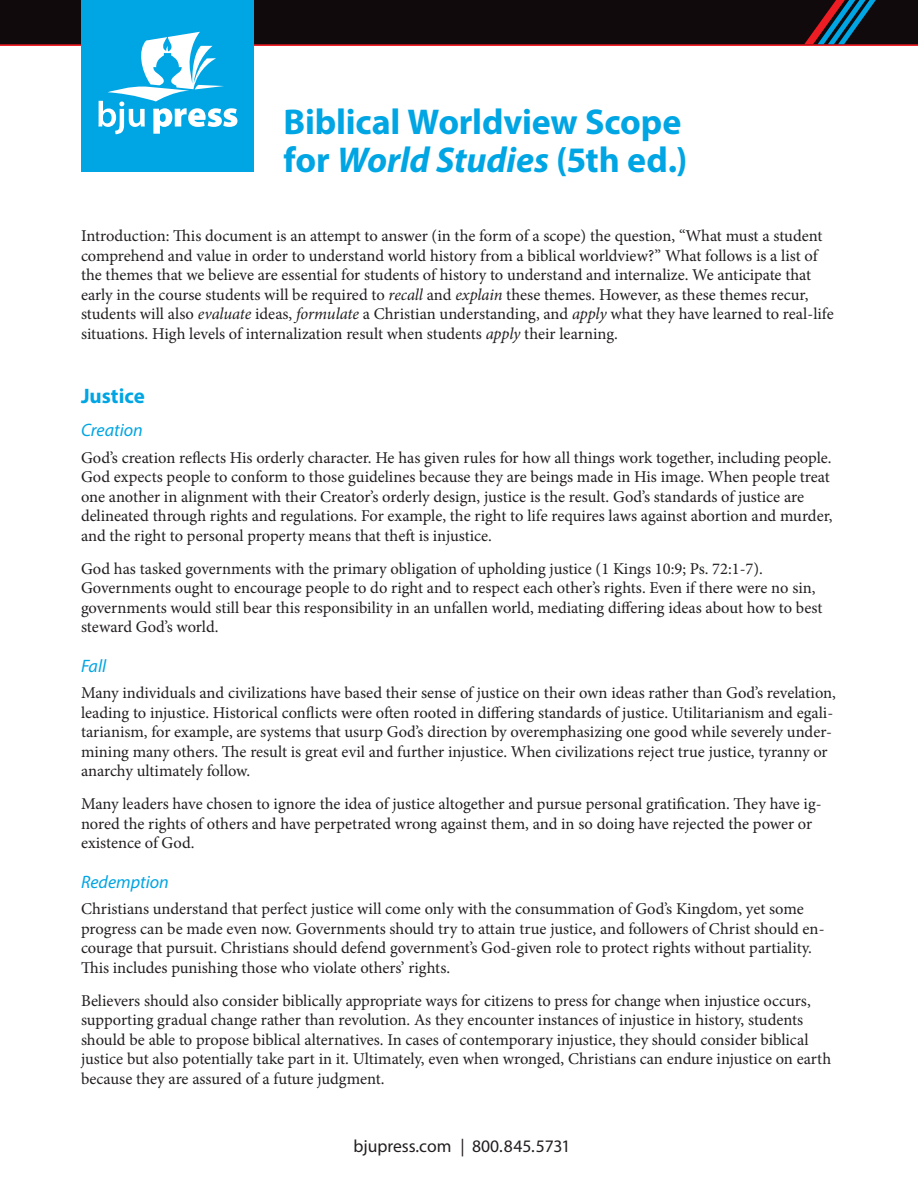
<style>
.page{position:relative;width:918px;height:1188px;background:#fff}
.page>*{position:absolute;margin:0;border:0;box-sizing:border-box;transform-origin:0 0}
.Top_Heading{font:700 36px/37.5px "Myriad Pro";letter-spacing:-.005em;color:#00a5e3}
.A-head{font:700 21px "Myriad Pro";color:#00a5e3}
.B-head{font:italic 18px "Myriad Pro";color:#00a5e3}
.t1{font:17.7px "Myriad Pro";color:#231f20}
.text{font:16.5px/19.5px "Minion Pro";color:#231f20}
.s1{font-style:italic}
</style>
<div class="page">
<div style="left:0;top:0;width:918px;height:44px;background:#110a0c"></div>
<hr style="left:0;top:44px;width:918px;height:2px;background:#ee1d23">
<svg style="left:804px;top:0;width:72px;height:44px"></svg>
<div style="left:81px;top:0;width:172px;height:172px;background:#00a5e3"></div>
<svg style="left:98px;top:32px;width:140px;height:102px"></svg>
<p class="Top_Heading" style="left:284px;top:102px;width:406px">Biblical Worldview Scope for <span class="s1">World Studies</span> (5th ed.)</p>
<p class="text" style="left:81px;top:227px;width:754px">Introduction: This document is an attempt to answer (in the form of a scope) the question, “What must a student comprehend and value in order to understand world history from a biblical worldview?” What follows is a list of the themes that we believe are essential for students of history to understand and internalize. We anticipate that early in the course students will be required to <span class="s1">recall</span> and <span class="s1">explain</span> these themes. However, as these themes recur, students will also <span class="s1">evaluate</span> ideas, <span class="s1">formulate</span> a Christian understanding, and <span class="s1">apply</span> what they have learned to real-life situations. High levels of internalization result when students <span class="s1">apply</span> their learning.</p>
<p class="A-head" style="left:81px;top:383px;width:65px">Justice</p>
<p class="B-head" style="left:81px;top:419px;width:63px">Creation</p>
<p class="text" style="left:81px;top:448px;width:753px">God’s creation reflects His orderly character. He has given rules for how all things work together, including people.<br>God expects people to conform to those guidelines because they are beings made in His image. When people treat one another in alignment with their Creator’s orderly design, justice is the result. God’s standards of justice are delineated through rights and regulations. For example, the right to life requires laws against abortion and murder, and the right to personal property means that theft is injustice.</p>
<p class="text" style="left:81px;top:559px;width:743px">God has tasked governments with the primary obligation of upholding justice (1 Kings 10:9; Ps. 72:1-7).<br>Governments ought to encourage people to do right and to respect each other’s rights. Even if there were no sin, governments would still bear this responsibility in an unfallen world, mediating differing ideas about how to best steward God’s world.</p>
<p class="B-head" style="left:81px;top:655px;width:27px">Fall</p>
<p class="text" style="left:81px;top:683px;width:757px">Many individuals and civilizations have based their sense of justice on their own ideas rather than God’s revelation, leading to injustice. Historical conflicts were often rooted in differing standards of justice. Utilitarianism and egali&shy;tarianism, for example, are systems that usurp God’s direction by overemphasizing one good while severely under&shy;mining many others. The result is great evil and further injustice. When civilizations reject true justice, tyranny or anarchy ultimately follow.</p>
<p class="text" style="left:81px;top:794px;width:742px">Many leaders have chosen to ignore the idea of justice altogether and pursue personal gratification. They have ig&shy;nored the rights of others and have perpetrated wrong against them, and in so doing have rejected the power or existence of God.</p>
<p class="B-head" style="left:81px;top:871px;width:89px">Redemption</p>
<p class="text" style="left:81px;top:899px;width:745px">Christians understand that perfect justice will come only with the consummation of God’s Kingdom, yet some progress can be made even now. Governments should try to attain true justice, and followers of Christ should en&shy;courage that pursuit. Christians should defend government’s God-given role to protect rights without partiality.<br>This includes punishing those who violate others’ rights.</p>
<p class="text" style="left:81px;top:991px;width:752px">Believers should also consider biblically appropriate ways for citizens to press for change when injustice occurs, supporting gradual change rather than revolution. As they encounter instances of injustice in history, students should be able to propose biblical alternatives. In cases of contemporary injustice, they should consider biblical justice but also potentially take part in it. Ultimately, even when wronged, Christians can endure injustice on earth because they are assured of a future judgment.</p>
<p class="t1" style="left:353px;top:1135px;width:219px">bjupress.com | 800.845.5731</p>
</div>
